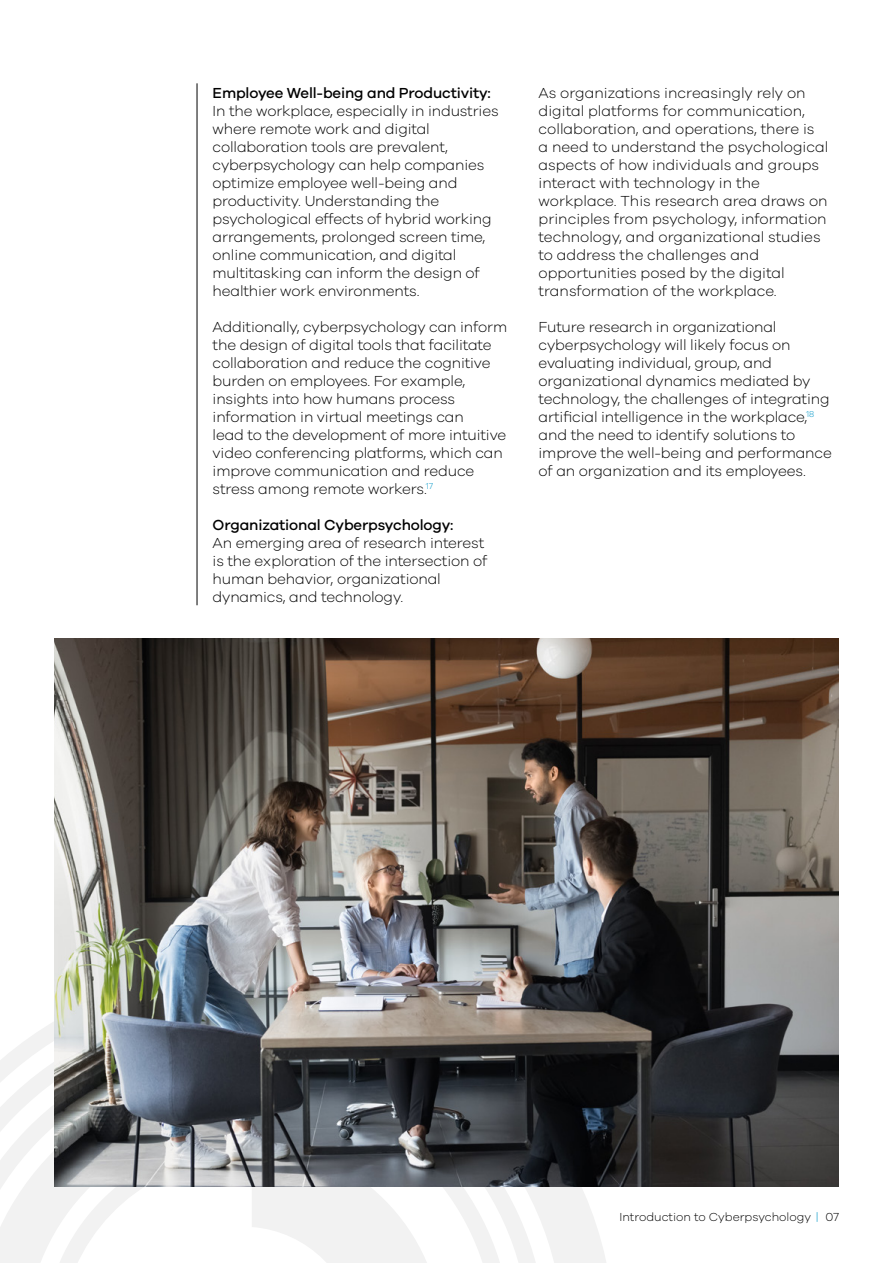
<style>
.page{position:relative;width:893px;height:1263px;background:#fff}
.page>*{position:absolute;margin:0;border:0;box-sizing:border-box;transform-origin:0 0}
.t1{font:300 15px/18px "Galano Grotesque";letter-spacing:-.01em;color:#000}
.t2{font:500 15px "Galano Grotesque";letter-spacing:-.01em;color:#000}
.t3{font:300 12px "Galano Grotesque";color:#000}
.t4{font:300 8.7px "Galano Grotesque";color:#0096c7}
.s1{font-size:15px;color:#000}
.s2{color:#0096c7}
</style>
<div class="page">
<svg style="left:0;top:1022px;width:235px;height:241px"></svg>
<svg style="left:511px;top:1186px;width:104px;height:77px;fill:#f2f2f2"></svg>
<svg style="left:252px;top:1186px;width:259px;height:77px"></svg>
<img style="left:54px;top:638px;width:785px;height:548px">
<hr style="left:197px;top:83px;width:1px;height:522px;background:#000">
<p class="t2" style="left:213px;top:84px;width:280px">Employee Well-being and Productivity:</p>
<p class="t1" style="left:213px;top:102px;width:288px">In the workplace, especially in industries where remote work and digital collaboration tools are prevalent, cyberpsychology can help companies optimize employee well-being and productivity. Understanding the psychological effects of hybrid working arrangements, prolonged screen time, online communication, and digital multitasking can inform the design of healthier work environments.</p>
<p class="t1" style="left:213px;top:318px;width:296px">Additionally, cyberpsychology can inform the design of digital tools that facilitate collaboration and reduce the cognitive burden on employees. For example, insights into how humans process information in virtual meetings can<br>lead to the development of more intuitive video conferencing platforms, which can improve communication and reduce</p>
<p class="t4" style="left:424px;top:481px;width:10px"><span class="s1">.</span>17</p>
<p class="t1" style="left:213px;top:480px;width:213px">stress among remote workers</p>
<p class="t2" style="left:213px;top:516px;width:242px">Organizational Cyberpsychology:</p>
<p class="t1" style="left:213px;top:534px;width:276px">An emerging area of research interest is the exploration of the intersection of human behavior, organizational dynamics, and technology.</p>
<p class="t1" style="left:539px;top:84px;width:291px">As organizations increasingly rely on digital platforms for communication, collaboration, and operations, there is<br>a need to understand the psychological aspects of how individuals and groups interact with technology in the workplace. This research area draws on principles from psychology, information technology, and organizational studies to address the challenges and opportunities posed by the digital transformation of the workplace.</p>
<p class="t1" style="left:539px;top:318px;width:293px">Future research in organizational cyberpsychology will likely focus on evaluating individual, group, and organizational dynamics mediated by technology, the challenges of integrating</p>
<p class="t4" style="left:805px;top:409px;width:11px"><span class="s1">,</span>18</p>
<p class="t1" style="left:539px;top:408px;width:295px">artificial intelligence in the workplace and the need to identify solutions to improve the well-being and performance of an organization and its employees.</p>
<p class="t3" style="left:619px;top:1210px;width:201px">Introduction to Cyberpsychology <span class="s2">|</span></p>
<p class="t3" style="left:825px;top:1210px;width:15px">07</p>
</div>
